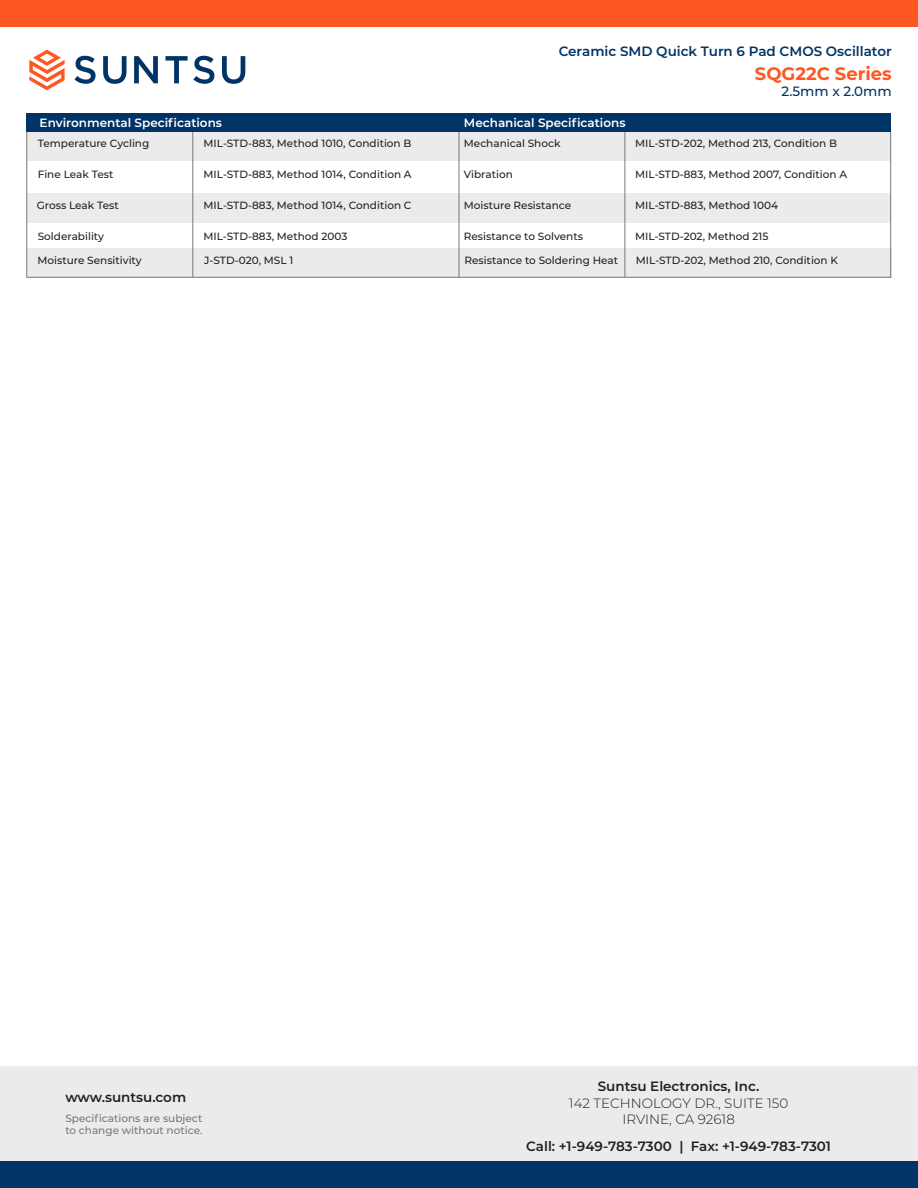
<style>
.page{position:relative;width:918px;height:1188px;background:#fff}
.page>*{position:absolute;margin:0;border:0;box-sizing:border-box;transform-origin:0 0}
.t1{font:700 18px "Montserrat";color:#ff5722}
.t2{font:600 13.5px "Montserrat";color:#231f20}
.t3{font:300 13.5px/16.2px "Montserrat";color:#231f20;text-align:center}
.t4{font:600 13.5px "Montserrat";color:#036}
.t5{font:500 13.5px "Montserrat Alternates";color:#036}
.t6{font:600 12px "Montserrat";color:#fff}
.t7{font:500 10.5px "Montserrat";color:#231f20}
.t8{font:500 10.5px/12.6px "Montserrat";color:#787878}
</style>
<div class="page">
<div style="left:0;top:1066px;width:918px;height:122px;background:#ebebeb"></div>
<svg style="left:74px;top:56px;width:22px;height:28px"></svg>
<svg style="left:103px;top:56px;width:24px;height:28px"></svg>
<svg style="left:134px;top:56px;width:24px;height:27px"></svg>
<svg style="left:222px;top:56px;width:23px;height:28px"></svg>
<svg style="left:29px;top:50px;width:36px;height:40px"></svg>
<svg style="left:165px;top:56px;width:49px;height:28px"></svg>
<div style="left:0;top:0;width:918px;height:27px;background:#ff5722"></div>
<div style="left:0;top:1161px;width:918px;height:27px;background:#036"></div>
<div style="left:27px;top:131px;width:864px;height:30px;background:#ebebeb"></div>
<div style="left:27px;top:193px;width:864px;height:30px;background:#ebebeb"></div>
<div style="left:27px;top:248px;width:865px;height:29px;background:#ebebeb"></div>
<hr style="left:459px;top:131px;width:1px;height:146px;background:#787878">
<hr style="left:625px;top:131px;width:1px;height:146px;background:#787878">
<hr style="left:193px;top:132px;width:1px;height:145px;background:#787878">
<div style="left:27px;top:113px;width:864px;height:19px;background:#036"></div>
<p class="t4" style="left:559px;top:42px;width:335px">Ceramic SMD Quick Turn 6 Pad CMOS Oscillator</p>
<p class="t5" style="left:782px;top:82px;width:112px">2.5mm x 2.0mm</p>
<h1 class="t1" style="left:755px;top:60px;width:138px">SQG22C Series</h1>
<p class="t6" style="left:40px;top:114px;width:184px">Environmental Specifications</p>
<p class="t6" style="left:464px;top:114px;width:163px">Mechanical Specifications</p>
<p class="t7" style="left:204px;top:136px;width:209px">MIL-STD-883, Method 1010, Condition B</p>
<p class="t7" style="left:204px;top:167px;width:210px">MIL-STD-883, Method 1014, Condition A</p>
<p class="t7" style="left:204px;top:198px;width:209px">MIL-STD-883, Method 1014, Condition C</p>
<p class="t7" style="left:464px;top:198px;width:109px">Moisture Resistance</p>
<p class="t7" style="left:635px;top:198px;width:144px">MIL-STD-883, Method 1004</p>
<p class="t7" style="left:204px;top:229px;width:145px">MIL-STD-883, Method 2003</p>
<p class="t7" style="left:464px;top:229px;width:121px">Resistance to Solvents</p>
<p class="t7" style="left:635px;top:229px;width:135px">MIL-STD-202, Method 215</p>
<p class="t7" style="left:464px;top:136px;width:98px">Mechanical Shock</p>
<p class="t7" style="left:464px;top:167px;width:51px">Vibration</p>
<p class="t7" style="left:635px;top:136px;width:203px">MIL-STD-202, Method 213, Condition B</p>
<p class="t7" style="left:635px;top:167px;width:213px">MIL-STD-883, Method 2007, Condition A</p>
<p class="t7" style="left:38px;top:136px;width:113px">Temperature Cycling</p>
<p class="t7" style="left:38px;top:167px;width:77px">Fine Leak Test</p>
<p class="t7" style="left:37px;top:198px;width:83px">Gross Leak Test</p>
<p class="t7" style="left:38px;top:229px;width:68px">Solderability</p>
<p class="t7" style="left:38px;top:253px;width:106px">Moisture Sensitivity</p>
<p class="t7" style="left:204px;top:253px;width:91px">J-STD-020, MSL 1</p>
<p class="t7" style="left:465px;top:253px;width:155px">Resistance to Soldering Heat</p>
<p class="t7" style="left:636px;top:253px;width:204px">MIL-STD-202, Method 210, Condition K</p>
<p class="t2" style="left:65px;top:1088px;width:122px">www.suntsu.com</p>
<p class="t8" style="left:65px;top:1111px;width:139px">Specifications are subject to change without notice.</p>
<p class="t2" style="left:598px;top:1077px;width:163px">Suntsu Electronics, Inc.</p>
<p class="t3" style="left:569px;top:1094px;width:221px">142 TECHNOLOGY DR., SUITE 150<br>IRVINE, CA 92618</p>
<p class="t2" style="left:526px;top:1137px;width:306px">Call: +1-949-783-7300 | Fax: +1-949-783-7301</p>
</div>
